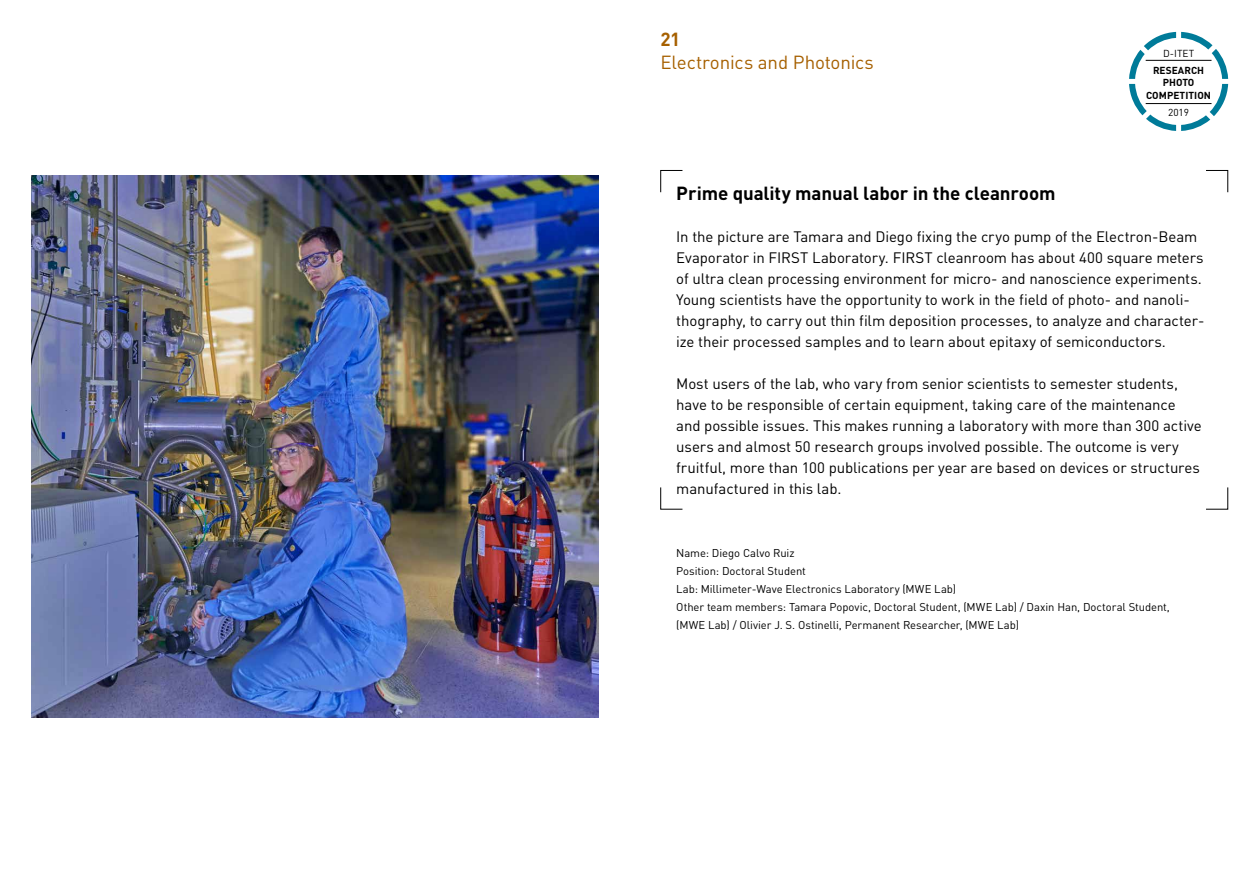
<style>
.page{position:relative;width:1259px;height:893px;background:#fff}
.page>*{position:absolute;margin:0;border:0;box-sizing:border-box;transform-origin:0 0}
.t1{font:700 18.75px "DIN Pro";letter-spacing:-.005em;color:#000}
.t2{font:18.75px "DIN Pro";letter-spacing:-.01em;color:#a66000}
.t3{font:700 18.75px "DIN Pro";color:#a66000}
.t4{font:15px/21px "DIN Pro";letter-spacing:-.005em;color:#000}
.t5{font:11.25px/18px "DIN Pro";letter-spacing:-.005em;color:#000}
.t6{font:700 10.05px/12.5px "DIN Pro";letter-spacing:.005em;color:#000;text-align:center}
.t7{font:10.05px "DIN Pro";letter-spacing:.005em;color:#000}
</style>
<div class="page">
<img style="left:31px;top:175px;width:567px;height:543px">
<svg style="left:1206px;top:170px;width:22px;height:23px"></svg>
<svg style="left:660px;top:170px;width:23px;height:23px"></svg>
<svg style="left:660px;top:487px;width:23px;height:23px"></svg>
<svg style="left:1206px;top:487px;width:22px;height:23px"></svg>
<svg style="left:1129px;top:32px;width:99px;height:99px"></svg>
<hr style="left:1145px;top:60px;width:66px;height:1px;background:#000">
<hr style="left:1145px;top:103px;width:66px;height:1px;background:#000">
<p class="t3" style="left:660px;top:24px;width:21px">21</p>
<p class="t2" style="left:660px;top:47px;width:215px">Electronics and Photonics</p>
<p class="t7" style="left:1163px;top:45px;width:33px">D-ITET</p>
<p class="t6" style="left:1146px;top:63px;width:66px">RESEARCH<br>PHOTO<br>COMPETITION</p>
<p class="t7" style="left:1168px;top:104px;width:23px">2019</p>
<p class="t1" style="left:676px;top:178px;width:381px">Prime quality manual labor in the cleanroom</p>
<p class="t4" style="left:676px;top:225px;width:529px">In the picture are Tamara and Diego fixing the cryo pump of the Electron-Beam Evaporator in FIRST Laboratory. FIRST cleanroom has about 400 square meters of ultra clean processing environment for micro- and nanoscience experiments.<br>Young scientists have the opportunity to work in the field of photo- and nanoli&shy;thography, to carry out thin film deposition processes, to analyze and character&shy;ize their processed samples and to learn about epitaxy of semiconductors.</p>
<p class="t4" style="left:676px;top:372px;width:527px">Most users of the lab, who vary from senior scientists to semester students, have to be responsible of certain equipment, taking care of the maintenance and possible issues. This makes running a laboratory with more than 300 active users and almost 50 research groups involved possible. The outcome is very fruitful, more than 100 publications per year are based on devices or structures manufactured in this lab.</p>
<p class="t5" style="left:676px;top:543px;width:495px">Name: Diego Calvo Ruiz<br>Position: Doctoral Student<br>Lab: Millimeter-Wave Electronics Laboratory (MWE Lab)<br>Other team members: Tamara Popovic, Doctoral Student, (MWE Lab) / Daxin Han, Doctoral Student, (MWE Lab) / Olivier J. S. Ostinelli, Permanent Researcher, (MWE Lab)</p>
</div>
